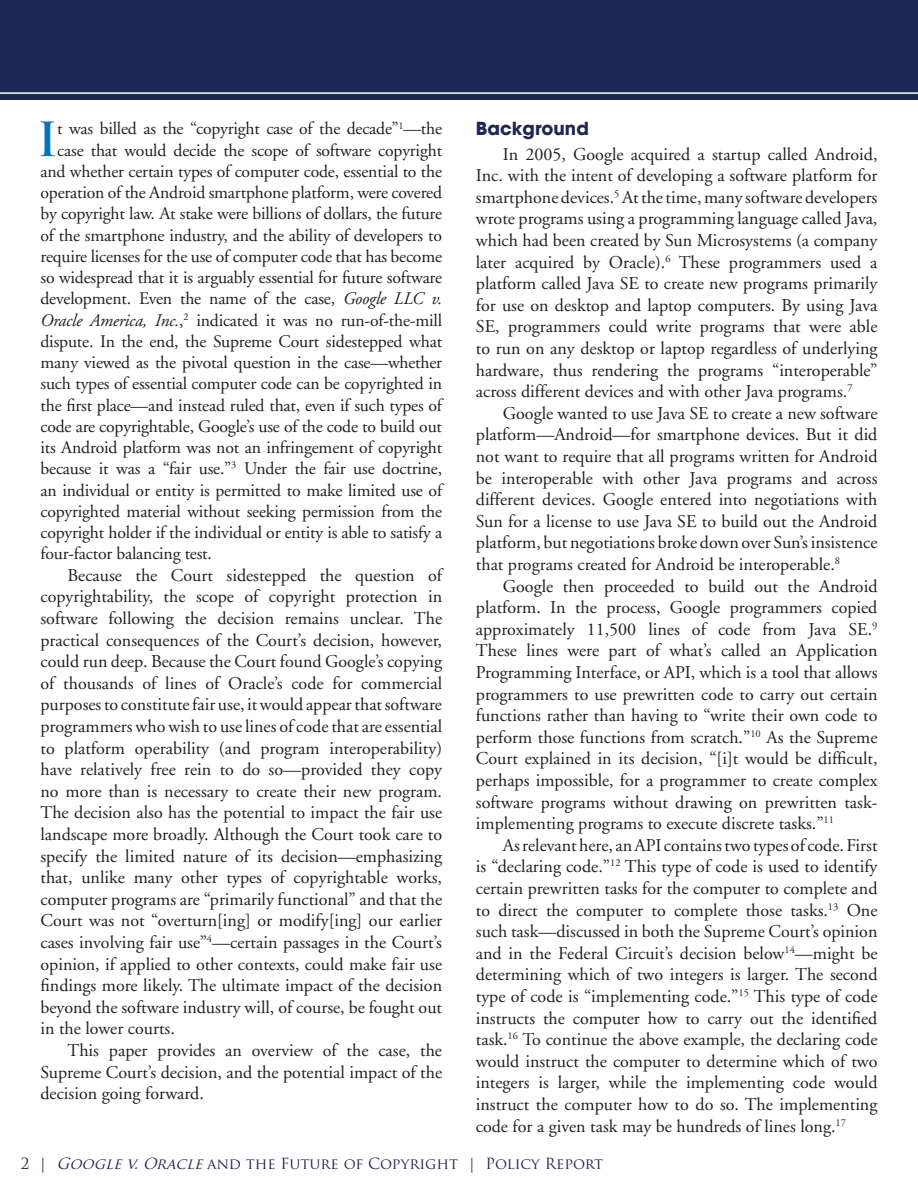
<style>
.page{position:relative;width:918px;height:1188px;background:#fff}
.page>*{position:absolute;margin:0;border:0;box-sizing:border-box;transform-origin:0 0}
.report_open_para{font:700 45.9px "Trajan Pro";color:#0174bc}
.body_copy{font:18px/21.6px "Adobe Garamond";color:#231f20;text-align:justify}
.report_sub{font:700 18px "Avant Garde";color:#1e2754}
.report_open_para-2{font:17.7px "Adobe Garamond";letter-spacing:-.01em;color:#231f20}
.t1{font:15px "Trajan Pro";color:#1e2754}
.s1{font-style:italic}
</style>
<div class="page">
<div style="left:0;top:0;width:918px;height:99px;background:#1e2754"></div>
<hr style="left:0;top:92px;width:918px;height:2px;background:#fff">
<p class="report_open_para" style="left:37px;top:110px;width:22px">I</p>
<p class="report_open_para-2" style="left:57px;top:119px;width:386px">t was billed as the “copyright case of the decade”<sup>1</sup>—the</p>
<p class="report_open_para-2" style="left:57px;top:141px;width:386px">case that would decide the scope of software copyright</p>
<p class="report_open_para-2" style="left:40px;top:162px;width:403px">and whether certain types of computer code, essential to the</p>
<p class="report_open_para-2" style="left:40px;top:183px;width:403px">operation of the Android smartphone platform, were covered</p>
<p class="report_open_para-2" style="left:40px;top:204px;width:403px">by copyright law. At stake were billions of dollars, the future</p>
<p class="report_open_para-2" style="left:40px;top:226px;width:403px">of the smartphone industry, and the ability of developers to</p>
<p class="report_open_para-2" style="left:40px;top:247px;width:403px">require licenses for the use of computer code that has become</p>
<p class="report_open_para-2" style="left:40px;top:268px;width:403px">so widespread that it is arguably essential for future software</p>
<p class="report_open_para-2" style="left:40px;top:289px;width:403px">development. Even the name of the case, <span class="s1">Google LLC v.</span></p>
<p class="report_open_para-2" style="left:40px;top:311px;width:403px"><span class="s1">Oracle America, Inc.</span>,<sup>2</sup> indicated it was no run-of-the-mill</p>
<p class="report_open_para-2" style="left:40px;top:332px;width:403px">dispute. In the end, the Supreme Court sidestepped what</p>
<p class="report_open_para-2" style="left:40px;top:353px;width:403px">many viewed as the pivotal question in the case—whether</p>
<p class="report_open_para-2" style="left:40px;top:374px;width:403px">such types of essential computer code can be copyrighted in</p>
<p class="report_open_para-2" style="left:40px;top:395px;width:403px">the first place—and instead ruled that, even if such types of</p>
<p class="report_open_para-2" style="left:40px;top:417px;width:403px">code are copyrightable, Google’s use of the code to build out</p>
<p class="report_open_para-2" style="left:40px;top:438px;width:403px">its Android platform was not an infringement of copyright</p>
<p class="report_open_para-2" style="left:40px;top:459px;width:403px">because it was a “fair use.”<sup>3</sup> Under the fair use doctrine,</p>
<p class="report_open_para-2" style="left:40px;top:480px;width:403px">an individual or entity is permitted to make limited use of</p>
<p class="report_open_para-2" style="left:40px;top:502px;width:403px">copyrighted material without seeking permission from the</p>
<p class="report_open_para-2" style="left:40px;top:523px;width:403px">copyright holder if the individual or entity is able to satisfy a</p>
<p class="report_open_para-2" style="left:40px;top:544px;width:173px">four-factor balancing test.</p>
<p class="body_copy" style="left:40px;top:565px;width:403px;text-indent:27px">Because the Court sidestepped the question of copyrightability, the scope of copyright protection in software following the decision remains unclear. The practical consequences of the Court’s decision, however, could run deep. Because the Court found Google’s copying of thousands of lines of Oracle’s code for commercial purposes to constitute fair use, it would appear that software programmers who wish to use lines of code that are essential to platform operability (and program interoperability) have relatively free rein to do so—provided they copy no more than is necessary to create their new program.<br>The decision also has the potential to impact the fair use landscape more broadly. Although the Court took care to specify the limited nature of its decision—emphasizing that, unlike many other types of copyrightable works, computer programs are “primarily functional” and that the Court was not “overturn[ing] or modify[ing] our earlier cases involving fair use”<sup>4</sup>—certain passages in the Court’s opinion, if applied to other contexts, could make fair use findings more likely. The ultimate impact of the decision beyond the software industry will, of course, be fought out in the lower courts.</p>
<p class="body_copy" style="left:40px;top:1040px;width:403px;text-indent:27px">This paper provides an overview of the case, the Supreme Court’s decision, and the potential impact of the decision going forward.</p>
<p class="report_sub" style="left:476px;top:119px;width:115px">Background</p>
<p class="body_copy" style="left:476px;top:144px;width:403px;text-indent:27px">In 2005, Google acquired a startup called Android, Inc. with the intent of developing a software platform for smartphone devices.<sup>5</sup> At the time, many software developers wrote programs using a programming language called Java, which had been created by Sun Microsystems (a company later acquired by Oracle).<sup>6</sup> These programmers used a platform called Java SE to create new programs primarily for use on desktop and laptop computers. By using Java SE, programmers could write programs that were able to run on any desktop or laptop regardless of underlying hardware, thus rendering the programs “interoperable” across different devices and with other Java programs.<sup>7</sup></p>
<p class="body_copy" style="left:476px;top:403px;width:403px;text-indent:27px">Google wanted to use Java SE to create a new software platform—Android—for smartphone devices. But it did not want to require that all programs written for Android be interoperable with other Java programs and across different devices. Google entered into negotiations with Sun for a license to use Java SE to build out the Android platform, but negotiations broke down over Sun’s insistence that programs created for Android be interoperable.<sup>8</sup></p>
<p class="body_copy" style="left:476px;top:576px;width:403px;text-indent:27px">Google then proceeded to build out the Android platform. In the process, Google programmers copied approximately 11,500 lines of code from Java SE.<sup>9<br></sup>These lines were part of what’s called an Application Programming Interface, or API, which is a tool that allows programmers to use prewritten code to carry out certain functions rather than having to “write their own code to perform those functions from scratch.”<sup>10</sup> As the Supreme Court explained in its decision, “[i]t would be difficult, perhaps impossible, for a programmer to create complex software programs without drawing on prewritten task&shy;implementing programs to execute discrete tasks.”<sup>11</sup></p>
<p class="body_copy" style="left:476px;top:835px;width:403px;text-indent:27px">As relevant here, an API contains two types of code. First is “declaring code.”<sup>12</sup> This type of code is used to identify certain prewritten tasks for the computer to complete and to direct the computer to complete those tasks.<sup>13</sup> One such task—discussed in both the Supreme Court’s opinion and in the Federal Circuit’s decision below<sup>14</sup>—might be determining which of two integers is larger. The second type of code is “implementing code.”<sup>15</sup> This type of code instructs the computer how to carry out the identified task.<sup>16</sup> To continue the above example, the declaring code would instruct the computer to determine which of two integers is larger, while the implementing code would instruct the computer how to do so. The implementing code for a given task may be hundreds of lines long.<sup>17</sup></p>
<p class="t1" style="left:21px;top:1154px;width:584px">2 | <span class="s1">GOOGLEV.ORACLE</span>and the Future of Copyright | Policy Report</p>
</div>
